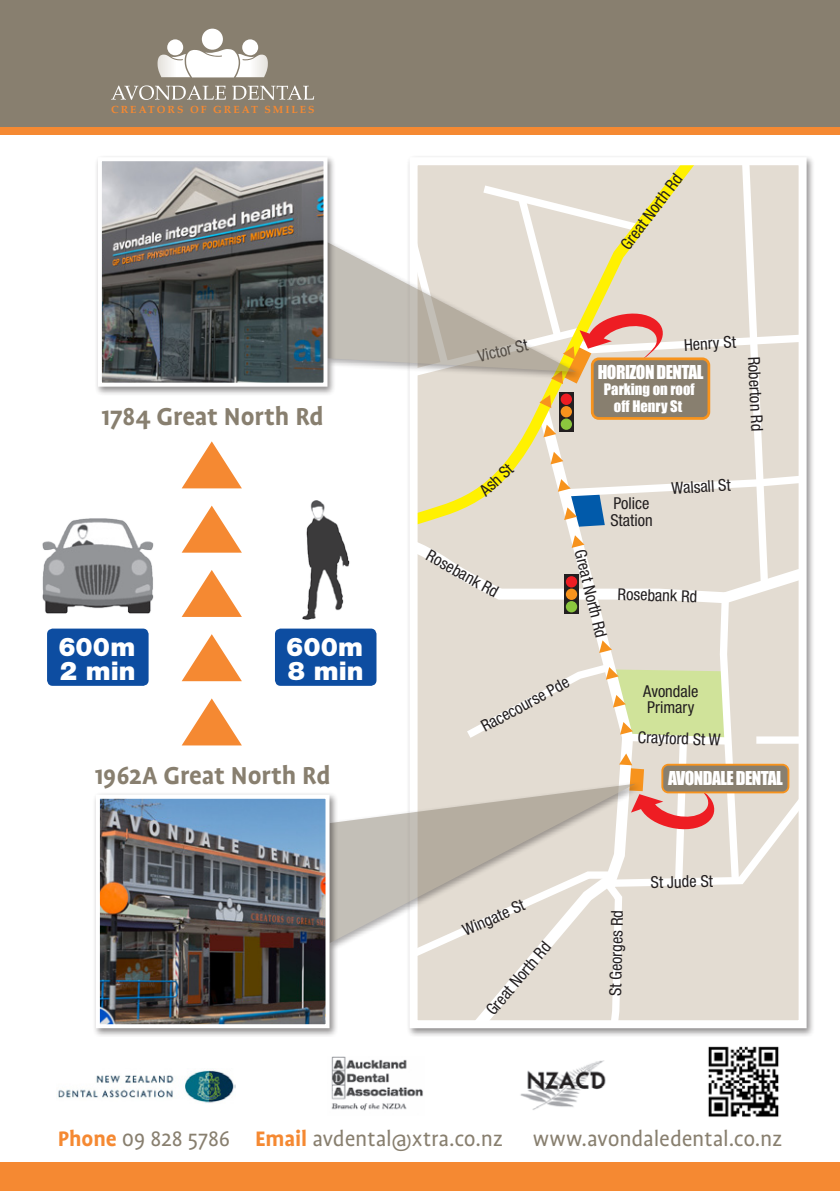
<style>
.page{position:relative;width:840px;height:1191px;background:#fff}
.page>*{position:absolute;margin:0;border:0;box-sizing:border-box;transform-origin:0 0}
.t1{font:700 28px "Profile";letter-spacing:-.005em;color:#887f6f}
.t2{font:900 25.8px/24px "Helvetica Neue";color:#fff}
.t3{font:24px "Profile";letter-spacing:-.005em;color:#887f6f}
.t4{font:17.6px "Impact";letter-spacing:-.03em;color:#fff}
.t5{font:condensed 16.4px/16.4px "Helvetica Neue";color:#231f20}
.t6{font:14.6px/16.4px "Impact";color:#fff;text-align:center}
.t7{font:700 10.4px "Palatino";letter-spacing:.19em;color:#f58932}
.s1{font-weight:700;color:#f58932}
</style>
<div class="page">
<div style="left:0;top:121px;width:839px;height:14px;background:#f58932"></div>
<div style="left:0;top:1162px;width:839px;height:29px;background:#f58932"></div>
<div style="left:0;top:0;width:839px;height:126px;background:#887f6f"></div>
<svg style="left:111px;top:85px;width:115px;height:15px"></svg>
<svg style="left:232px;top:86px;width:82px;height:14px"></svg>
<div style="left:242px;top:39px;width:16px;height:16px;background:#fff;border-radius:50%"></div>
<div style="left:167px;top:39px;width:16px;height:16px;background:#fff;border-radius:50%"></div>
<div style="left:202px;top:29px;width:21px;height:21px;background:#fff;border-radius:50%"></div>
<svg style="left:157px;top:48px;width:111px;height:30px"></svg>
<div style="left:406px;top:154px;width:409px;height:882px;background:#231f20;opacity:.5"></div>
<svg style="left:336px;top:161px;width:466px;height:863px"></svg>
<div style="left:326px;top:781px;width:317px;height:170px;background:#231f20;opacity:.75"></div>
<svg style="left:329px;top:783px;width:306px;height:160px"></svg>
<div style="left:94px;top:154px;width:242px;height:242px;background:#231f20;opacity:.5"></div>
<img style="left:103px;top:162px;width:219px;height:220px">
<div style="left:98px;top:157px;width:229px;height:230px;border:4px solid #fff"></div>
<img style="left:708px;top:1046px;width:71px;height:71px">
<div style="left:92px;top:791px;width:246px;height:246px;background:#231f20;opacity:.5"></div>
<img style="left:101px;top:799px;width:223px;height:224px">
<div style="left:96px;top:794px;width:233px;height:234px;border:4px solid #fff"></div>
<div style="left:47px;top:628px;width:101px;height:58px;background:#0d4da1;border-radius:6px"></div>
<div style="left:275px;top:628px;width:101px;height:58px;background:#0d4da1;border-radius:6px"></div>
<svg style="left:182px;top:698px;width:60px;height:47px"></svg>
<svg style="left:182px;top:634px;width:60px;height:47px"></svg>
<svg style="left:181px;top:570px;width:61px;height:47px"></svg>
<svg style="left:182px;top:505px;width:60px;height:47px"></svg>
<svg style="left:182px;top:441px;width:60px;height:47px"></svg>
<img style="left:331px;top:1056px;width:92px;height:55px">
<img style="left:520px;top:1060px;width:86px;height:50px">
<img style="left:57px;top:1070px;width:179px;height:33px">
<img style="left:42px;top:518px;width:112px;height:96px">
<img style="left:302px;top:501px;width:50px;height:121px">
<p class="t7" style="left:111px;top:100px;width:205px">CREATORS OF GREAT SMILES</p>
<h1 class="t1" style="left:102px;top:401px;width:223px">1784 Great North Rd</h1>
<h2 class="t2" style="left:58px;top:635px;width:79px">600m<br>2 min</h2>
<h2 class="t2" style="left:286px;top:635px;width:79px">600m<br>8 min</h2>
<h1 class="t1" style="left:95px;top:760px;width:237px">1962A Great North Rd</h1>
<p class="t5" style="left:617px;top:242px;width:91px;rotate:-53deg">Great North Rd</p>
<p class="t5" style="left:476px;top:348px;width:52px;rotate:-13deg">Victor St</p>
<p class="t5" style="left:683px;top:337px;width:53px;rotate:-4deg">Henry St</p>
<p class="t4" style="left:597px;top:358px;width:107px">HORIZON DENTAL</p>
<p class="t6" style="left:603px;top:381px;width:92px">Parking on roof off Henry St</p>
<p class="t5" style="left:761px;top:356px;width:76px;rotate:87deg">Roberton Rd</p>
<p class="t5" style="left:476px;top:486px;width:40px;rotate:-42deg">Ash St</p>
<p class="t5" style="left:610px;top:495px;width:44px">Police<br>Station</p>
<p class="t5" style="left:670px;top:479px;width:61px;rotate:-3deg">Walsall St</p>
<p class="t5" style="left:431px;top:547px;width:81px;rotate:29deg">Rosebank Rd</p>
<p class="t5" style="left:587px;top:548px;width:91px;rotate:76deg">Great North Rd</p>
<p class="t5" style="left:617px;top:585px;width:81px;rotate:2deg">Rosebank Rd</p>
<p class="t5" style="left:478px;top:719px;width:99px;rotate:-28deg">Racecourse Pde</p>
<p class="t5" style="left:642px;top:683px;width:57px">Avondale<br>Primary</p>
<p class="t5" style="left:637px;top:728px;width:84px;rotate:2deg">Crayford St W</p>
<p class="t4" style="left:667px;top:765px;width:116px">AVONDALE DENTAL</p>
<p class="t5" style="left:460px;top:923px;width:67px;rotate:-24deg">Wingate St</p>
<p class="t5" style="left:483px;top:1007px;width:91px;rotate:-50deg">Great North Rd</p>
<p class="t5" style="left:607px;top:996px;width:88px;rotate:-89deg">St Georges Rd</p>
<p class="t5" style="left:650px;top:874px;width:64px;rotate:-1deg">St Jude St</p>
<h3 class="t3" style="left:58px;top:1126px;width:446px"><span class="s1">Phone</span> 09 828 5786 <span class="s1">Email</span> avdental@xtra.co.nz</h3>
<h3 class="t3" style="left:532px;top:1126px;width:250px">www.avondaledental.co.nz</h3>
</div>
